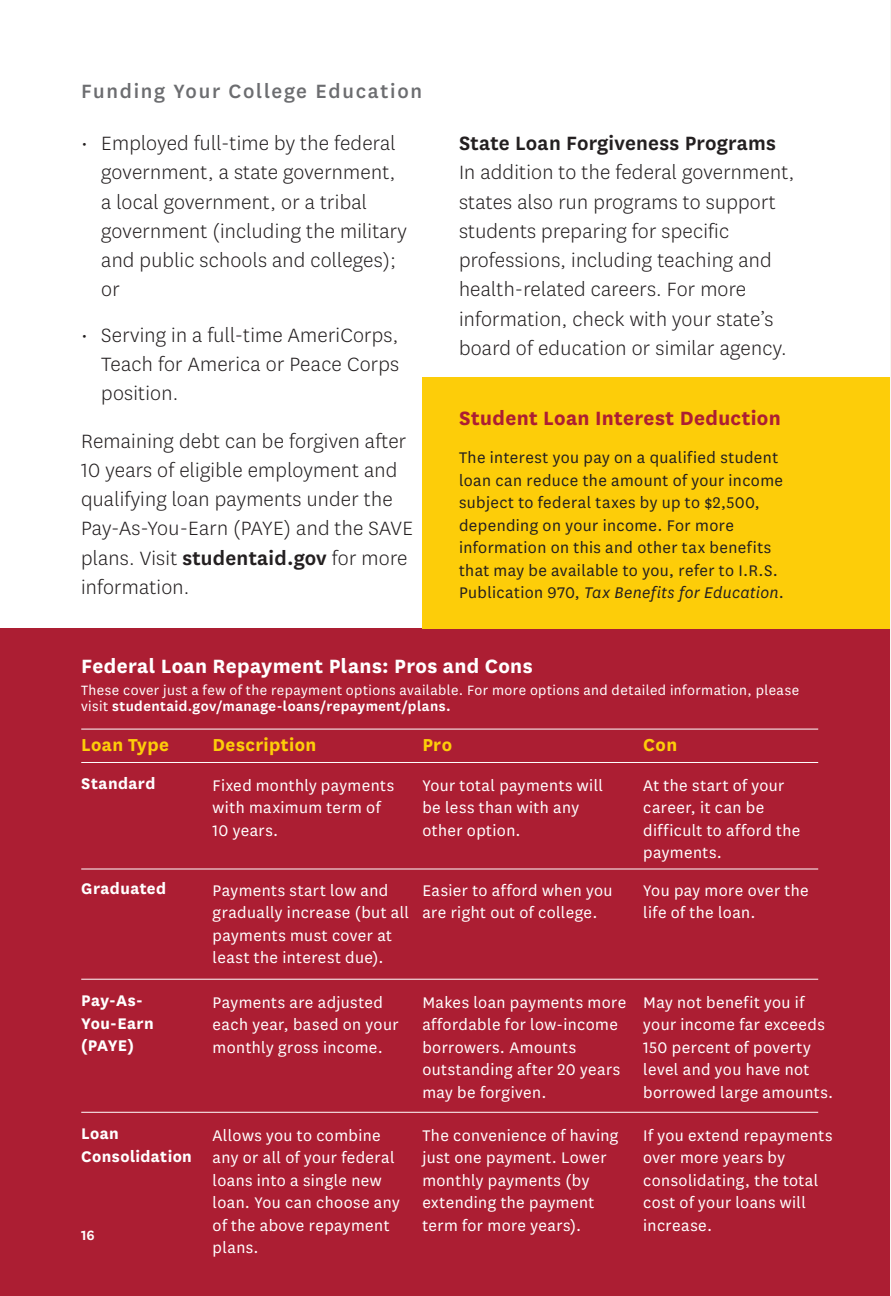
<style>
.page{position:relative;width:891px;height:1296px;background:#fff}
.page>*{position:absolute;margin:0;border:0;box-sizing:border-box;transform-origin:0 0}
.National_10_Light_-_Black_-_COPY{font:300 22.5px/29.2px "National";letter-spacing:.01em;color:#231f20}
.National_9_Bold_Yellow{font:700 22.5px "National";letter-spacing:.015em;color:#fff}
.National_10_Light_-_Black_-_COPY-2{font:600 22.5px "National";letter-spacing:.01em;color:#231f20}
.National_9_Bold_Yellow-2{font:700 22.5px "National";letter-spacing:.015em;color:#ac1e33}
.National_10_-_Section_Headers_Grey{font:500 22.5px "National";letter-spacing:.075em;color:#6c6d70}
.National_9_Bold_Yellow-3{font:700 20.25px "National";letter-spacing:.02em;color:#fdcd09}
.National_8_Book_Black{font:18px/22.5px "National";letter-spacing:.02em;color:#fff}
.National_8_Book_Black-2{font:18px/22.5px "National";letter-spacing:.02em;color:#231f20}
.National_8_Bold_Cardinal{font:700 18px/22.5px "National";letter-spacing:.02em;color:#fff}
.National_8_Book_Black-3{font:15.75px/15.8px "National";letter-spacing:.025em;color:#fff}
.t1{font:600 15.75px "National";color:#fff}
.s1{font-weight:600}
.s2{font-style:italic}
</style>
<div class="page">
<div style="left:0;top:629px;width:891px;height:667px;background:#ac1e33"></div>
<div style="left:423px;top:378px;width:468px;height:251px;background:#fdcd09"></div>
<hr style="left:81px;top:729px;width:737px;height:1px;background:#fff">
<hr style="left:81px;top:762px;width:737px;height:1px;background:#fff">
<hr style="left:81px;top:869px;width:737px;height:1px;background:#fff">
<hr style="left:81px;top:979px;width:737px;height:1px;background:#fff">
<hr style="left:81px;top:1112px;width:737px;height:1px;background:#fff">
<hr style="left:890px;top:0;width:1px;height:1296px;background:#f6f7f3">
<p class="National_10_-_Section_Headers_Grey" style="left:81px;top:76px;width:342px">Funding Your College Education</p>
<p class="National_10_Light_-_Black_-_COPY" style="left:101px;top:128px;width:307px;text-indent:-20px">• Employed full-time by the federal government, a state government, a local government, or a tribal government (including the military and public schools and colleges); or</p>
<p class="National_10_Light_-_Black_-_COPY" style="left:101px;top:320px;width:299px;text-align:justify;text-indent:-20px">• Serving in a full-time AmeriCorps, Teach for America or Peace Corps position.</p>
<p class="National_10_Light_-_Black_-_COPY" style="left:81px;top:425px;width:334px">Remaining debt can be forgiven after<br>10 years of eligible employment and qualifying loan payments under the<br>Pay-As-You-Earn (PAYE) and the SAVE plans. Visit <span class="s1">studentaid.gov</span> for more information.</p>
<p class="National_10_Light_-_Black_-_COPY-2" style="left:459px;top:128px;width:318px">State Loan Forgiveness Programs</p>
<p class="National_10_Light_-_Black_-_COPY" style="left:459px;top:157px;width:337px">In addition to the federal government, states also run programs to support students preparing for specific professions, including teaching and health-related careers. For more information, check with your state’s board of education or similar agency.</p>
<p class="National_9_Bold_Yellow-2" style="left:459px;top:402px;width:323px">Student Loan Interest Deduction</p>
<p class="National_8_Book_Black-2" style="left:459px;top:446px;width:327px">The interest you pay on a qualified student loan can reduce the amount of your income subject to federal taxes by up to $2,500, depending on your income. For more information on this and other tax benefits that may be available to you, refer to I.R.S.<br>Publication 970, <span class="s2">Tax Benefits for Education</span>.</p>
<p class="National_9_Bold_Yellow" style="left:81px;top:650px;width:453px">Federal Loan Repayment Plans: Pros and Cons</p>
<p class="National_8_Book_Black-3" style="left:81px;top:682px;width:720px">These cover just a few of the repayment options available. For more options and detailed information, please visit <span class="s1">studentaid.gov/manage-loans/repayment/plans.</span></p>
<p class="National_9_Bold_Yellow-3" style="left:81px;top:730px;width:89px">Loan Type</p>
<p class="National_9_Bold_Yellow-3" style="left:213px;top:730px;width:105px">Description</p>
<p class="National_9_Bold_Yellow-3" style="left:422px;top:730px;width:31px">Pro</p>
<p class="National_9_Bold_Yellow-3" style="left:643px;top:730px;width:35px">Con</p>
<p class="National_8_Bold_Cardinal" style="left:81px;top:771px;width:76px">Standard</p>
<p class="National_8_Bold_Cardinal" style="left:81px;top:876px;width:87px">Graduated</p>
<p class="National_8_Bold_Cardinal" style="left:81px;top:988px;width:74px">Pay-As-<br>You-Earn (PAYE)</p>
<p class="National_8_Bold_Cardinal" style="left:81px;top:1121px;width:112px">Loan<br>Consolidation</p>
<p class="t1" style="left:81px;top:1224px;width:15px">16</p>
<p class="National_8_Book_Black" style="left:213px;top:773px;width:183px">Fixed monthly payments with maximum term of<br>10 years.</p>
<p class="National_8_Book_Black" style="left:422px;top:773px;width:182px">Your total payments will be less than with any other option.</p>
<p class="National_8_Book_Black" style="left:213px;top:878px;width:198px">Payments start low and gradually increase (but all payments must cover at least the interest due).</p>
<p class="National_8_Book_Black" style="left:213px;top:990px;width:187px">Payments are adjusted each year, based on your monthly gross income.</p>
<p class="National_8_Book_Black" style="left:213px;top:1123px;width:189px">Allows you to combine any or all of your federal loans into a single new loan. You can choose any of the above repayment plans.</p>
<p class="National_8_Book_Black" style="left:422px;top:878px;width:192px">Easier to afford when you are right out of college.</p>
<p class="National_8_Book_Black" style="left:422px;top:990px;width:205px">Makes loan payments more affordable for low-income borrowers. Amounts outstanding after 20 years may be forgiven.</p>
<p class="National_8_Book_Black" style="left:422px;top:1123px;width:198px">The convenience of having just one payment. Lower monthly payments (by extending the payment term for more years).</p>
<p class="National_8_Book_Black" style="left:643px;top:773px;width:159px">At the start of your career, it can be difficult to afford the payments.</p>
<p class="National_8_Book_Black" style="left:643px;top:878px;width:167px">You pay more over the life of the loan.</p>
<p class="National_8_Book_Black" style="left:643px;top:990px;width:192px">May not benefit you if your income far exceeds<br>150 percent of poverty level and you have not borrowed large amounts.</p>
<p class="National_8_Book_Black" style="left:643px;top:1123px;width:191px">If you extend repayments over more years by consolidating, the total cost of your loans will increase.</p>
</div>
